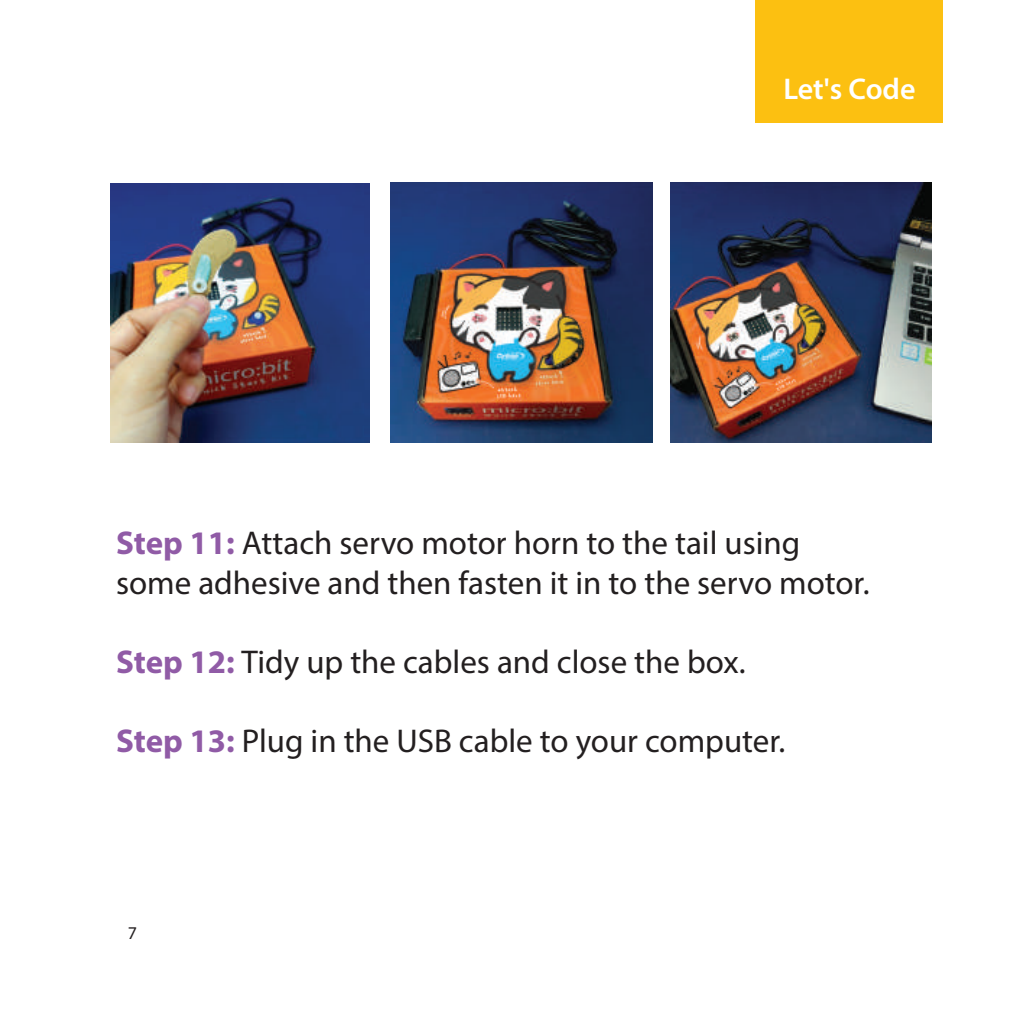
<style>
.page{position:relative;width:1024px;height:1024px;background:#fff}
.page>*{position:absolute;margin:0;border:0;box-sizing:border-box;transform-origin:0 0}
.t1{font:33px/39.6px "Myriad Pro";color:#231f20}
.t2{font:600 30px "Myriad Pro";color:#fff}
.t3{font:18px "Myriad Pro";color:#231f20}
.s1{font-weight:700;color:#905ba6}
</style>
<div class="page">
<div style="left:755px;top:0;width:188px;height:122px;background:#fcc011"></div>
<img style="left:110px;top:183px;width:260px;height:260px">
<img style="left:391px;top:182px;width:261px;height:260px">
<img style="left:671px;top:183px;width:260px;height:259px">
<p class="t2" style="left:783px;top:70px;width:134px">Let's Code</p>
<p class="t1" style="left:116px;top:522px;width:755px"><span class="s1">Step 11:</span> Attach servo motor horn to the tail using some adhesive and then fasten it in to the servo motor.</p>
<p class="t1" style="left:116px;top:641px;width:631px"><span class="s1">Step 12:</span> Tidy up the cables and close the box.</p>
<p class="t1" style="left:116px;top:720px;width:670px"><span class="s1">Step 13:</span> Plug in the USB cable to your computer.</p>
<p class="t3" style="left:128px;top:921px;width:11px">7</p>
</div>
